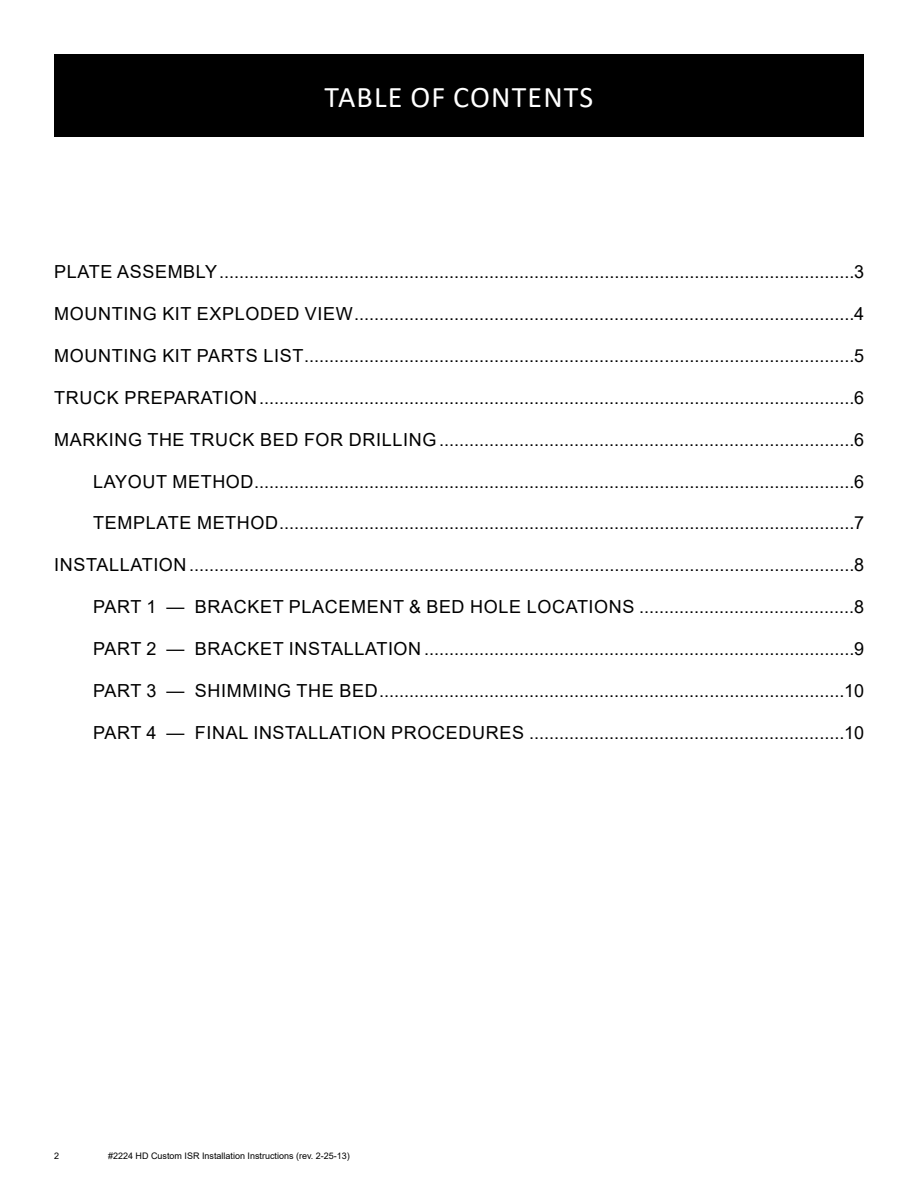
<style>
.page{position:relative;width:918px;height:1188px;background:#fff}
.page>*{position:absolute;margin:0;border:0;box-sizing:border-box;transform-origin:0 0}
.t1{font:30px "Calibri";letter-spacing:.04em;color:#fff}
.t2{font:18px "Arial";letter-spacing:.035em;color:#000}
.t3{font:9px "Arial";color:#000}
</style>
<div class="page">
<div style="left:54px;top:54px;width:810px;height:83px;background:#000"></div>
<h1 class="t1" style="left:325px;top:76px;width:270px">TABLE OF CONTENTS</h1>
<p class="t2" style="left:54px;top:260px;width:811px">PLATE ASSEMBLY...............................................................................................................................3</p>
<p class="t2" style="left:54px;top:301px;width:811px">MOUNTING KIT EXPLODED VIEW....................................................................................................4</p>
<p class="t2" style="left:54px;top:343px;width:811px">MOUNTING KIT PARTS LIST..............................................................................................................5</p>
<p class="t2" style="left:54px;top:385px;width:811px">TRUCK PREPARATION.......................................................................................................................6</p>
<p class="t2" style="left:54px;top:427px;width:811px">MARKING THE TRUCK BED FOR DRILLING...................................................................................6</p>
<p class="t2" style="left:93px;top:469px;width:772px">LAYOUT METHOD........................................................................................................................6</p>
<p class="t2" style="left:93px;top:511px;width:772px">TEMPLATE METHOD...................................................................................................................7</p>
<p class="t2" style="left:54px;top:553px;width:811px">INSTALLATION.....................................................................................................................................8</p>
<p class="t2" style="left:93px;top:594px;width:772px">PART 1 — BRACKET PLACEMENT &amp; BED HOLE LOCATIONS ...........................................8</p>
<p class="t2" style="left:93px;top:636px;width:772px">PART 2 — BRACKET INSTALLATION ......................................................................................9</p>
<p class="t2" style="left:93px;top:678px;width:772px">PART 3 — SHIMMING THE BED.............................................................................................10</p>
<p class="t2" style="left:93px;top:720px;width:772px">PART 4 — FINAL INSTALLATION PROCEDURES ...............................................................10</p>
<p class="t3" style="left:54px;top:1150px;width:7px">2</p>
<p class="t3" style="left:108px;top:1150px;width:243px">#2224 HD Custom ISR Installation Instructions (rev. 2-25-13)</p>
</div>
